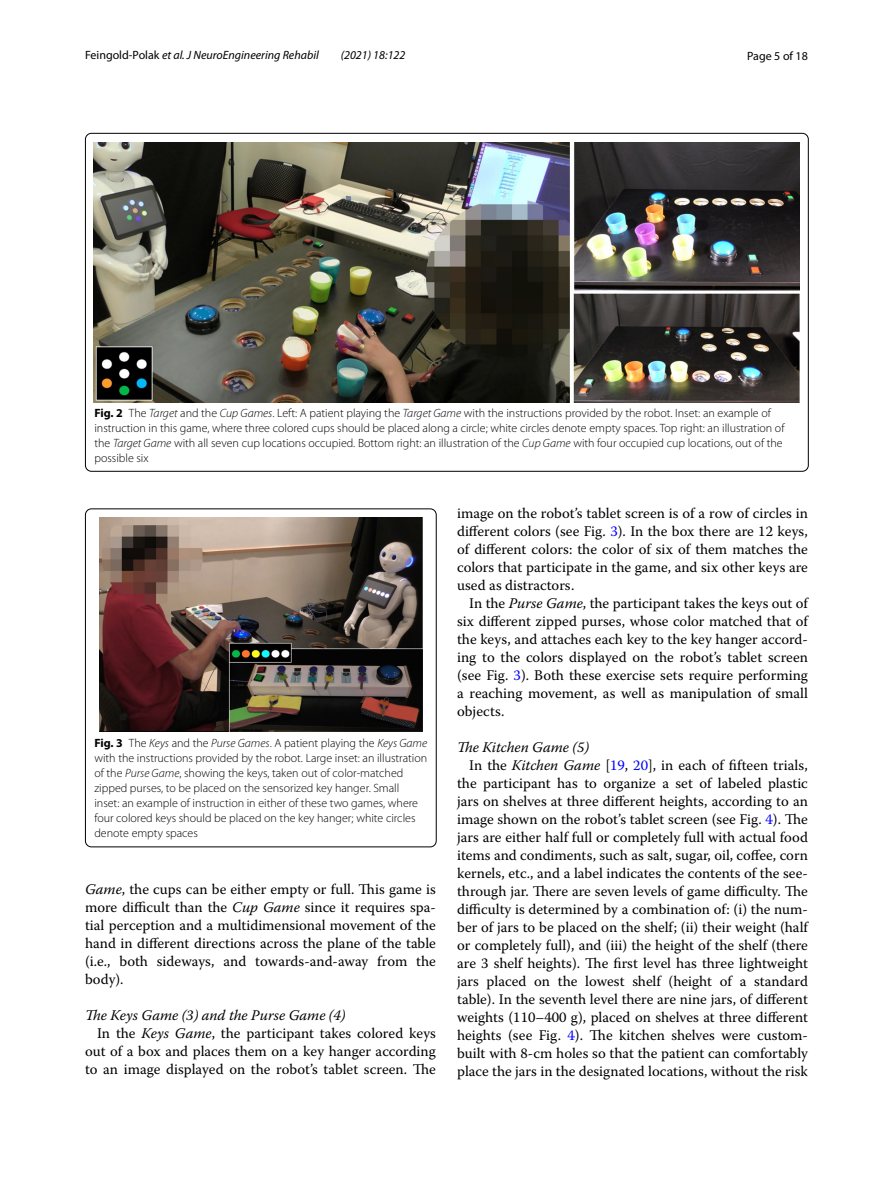
<style>
.page{position:relative;width:893px;height:1187px;background:#fff}
.page>*{position:absolute;margin:0;border:0;box-sizing:border-box;transform-origin:0 0}
.t1{font:14.7px/18px "Warnock Pro";color:#000;text-align:justify}
.t2{font:italic 14.7px "Warnock Pro";color:#000}
.t3{font:300 12px/15px "Myriad Pro";color:#000}
.t4{font:italic 12px "Myriad Pro";color:#000}
.t5{font:12px "Myriad Pro";color:#000}
.s1{font-style:normal}
.s2{font-weight:700}
.s3{font-style:italic}
.s4{color:#00f}
</style>
<div class="page">
<img style="left:94px;top:142px;width:706px;height:260px">
<img style="left:99px;top:518px;width:323px;height:213px">
<div style="left:85px;top:508px;width:351px;height:339px;border:1px solid #000;border-radius:6px"></div>
<p class="t4" style="left:85px;top:48px;width:235px"><span class="s1">Feingold‑Polak</span> et al. J NeuroEngineering Rehabil</p>
<p class="t4" style="left:341px;top:48px;width:66px">(2021) 18:122</p>
<p class="t5" style="left:747px;top:48px;width:62px">Page 5 of 18</p>
<p class="t3" style="left:94px;top:406px;width:692px"><span class="s2">Fig. 2</span> The <span class="s3">Target</span> and the <span class="s3">Cup Games</span>. Left: A patient playing the <span class="s3">Target Game</span> with the instructions provided by the robot. Inset: an example of instruction in this game, where three colored cups should be placed along a circle; white circles denote empty spaces. Top right: an illustration of the <span class="s3">Target Game</span> with all seven cup locations occupied. Bottom right: an illustration of the <span class="s3">Cup Game</span> with four occupied cup locations, out of the possible six</p>
<p class="t3" style="left:94px;top:735px;width:334px"><span class="s2">Fig. 3</span> The <span class="s3">Keys</span> and the <span class="s3">Purse Games</span>. A patient playing the <span class="s3">Keys Game </span>with the instructions provided by the robot. Large inset: an illustration of the <span class="s3">Purse Game</span>, showing the keys, taken out of color-matched zipped purses, to be placed on the sensorized key hanger. Small inset: an example of instruction in either of these two games, where four colored keys should be placed on the key hanger; white circles denote empty spaces</p>
<p class="t1" style="left:85px;top:879px;width:352px"><span class="s3">Game</span>, the cups can be either empty or full. This game is more difficult than the <span class="s3">Cup Game</span> since it requires spa&shy;tial perception and a multidimensional movement of the hand in different directions across the plane of the table (i.e., both sideways, and towards-and-away from the body).</p>
<p class="t2" style="left:85px;top:1005px;width:262px">The Keys Game (3) and the Purse Game (4)</p>
<p class="t1" style="left:97px;top:1023px;width:340px">In the <span class="s3">Keys Game</span>, the participant takes colored keys</p>
<p class="t1" style="left:85px;top:1041px;width:352px">out of a box and places them on a key hanger according</p>
<p class="t1" style="left:85px;top:1059px;width:352px">to an image displayed on the robot’s tablet screen. The</p>
<p class="t1" style="left:457px;top:504px;width:352px">image on the robot’s tablet screen is of a row of circles in different colors (see Fig. <span class="s4">3</span>). In the box there are 12 keys, of different colors: the color of six of them matches the colors that participate in the game, and six other keys are used as distractors.</p>
<p class="t1" style="left:457px;top:594px;width:352px;text-indent:12px">In the <span class="s3">Purse Game</span>, the participant takes the keys out of six different zipped purses, whose color matched that of the keys, and attaches each key to the key hanger accord&shy;ing to the colors displayed on the robot’s tablet screen (see Fig. <span class="s4">3</span>). Both these exercise sets require performing a reaching movement, as well as manipulation of small objects.</p>
<p class="t2" style="left:457px;top:738px;width:133px">The Kitchen Game (5)</p>
<p class="t1" style="left:469px;top:756px;width:340px">In the <span class="s3">Kitchen Game</span> [<span class="s4">19</span>, <span class="s4">20</span>], in each of fifteen trials,</p>
<p class="t1" style="left:457px;top:774px;width:352px">the participant has to organize a set of labeled plastic</p>
<p class="t1" style="left:457px;top:792px;width:352px">jars on shelves at three different heights, according to an</p>
<p class="t1" style="left:457px;top:810px;width:352px">image shown on the robot’s tablet screen (see Fig. <span class="s4">4</span>). The</p>
<p class="t1" style="left:457px;top:828px;width:352px">jars are either half full or completely full with actual food</p>
<p class="t1" style="left:457px;top:846px;width:352px">items and condiments, such as salt, sugar, oil, coffee, corn</p>
<p class="t1" style="left:457px;top:864px;width:352px">kernels, etc., and a label indicates the contents of the see-</p>
<p class="t1" style="left:457px;top:882px;width:352px">through jar. There are seven levels of game difficulty. The</p>
<p class="t1" style="left:457px;top:900px;width:352px">difficulty is determined by a combination of: (i) the num-</p>
<p class="t1" style="left:457px;top:918px;width:352px">ber of jars to be placed on the shelf; (ii) their weight (half</p>
<p class="t1" style="left:457px;top:936px;width:352px">or completely full), and (iii) the height of the shelf (there</p>
<p class="t1" style="left:457px;top:954px;width:352px">are 3 shelf heights). The first level has three lightweight</p>
<p class="t1" style="left:457px;top:972px;width:352px">jars placed on the lowest shelf (height of a standard</p>
<p class="t1" style="left:457px;top:990px;width:352px">table). In the seventh level there are nine jars, of different</p>
<p class="t1" style="left:457px;top:1008px;width:352px">weights (110–400 g), placed on shelves at three different</p>
<p class="t1" style="left:457px;top:1026px;width:352px">heights (see Fig. <span class="s4">4</span>). The kitchen shelves were custom-</p>
<p class="t1" style="left:457px;top:1044px;width:352px">built with 8-cm holes so that the patient can comfortably</p>
<p class="t1" style="left:457px;top:1062px;width:352px">place the jars in the designated locations, without the risk</p>
</div>
